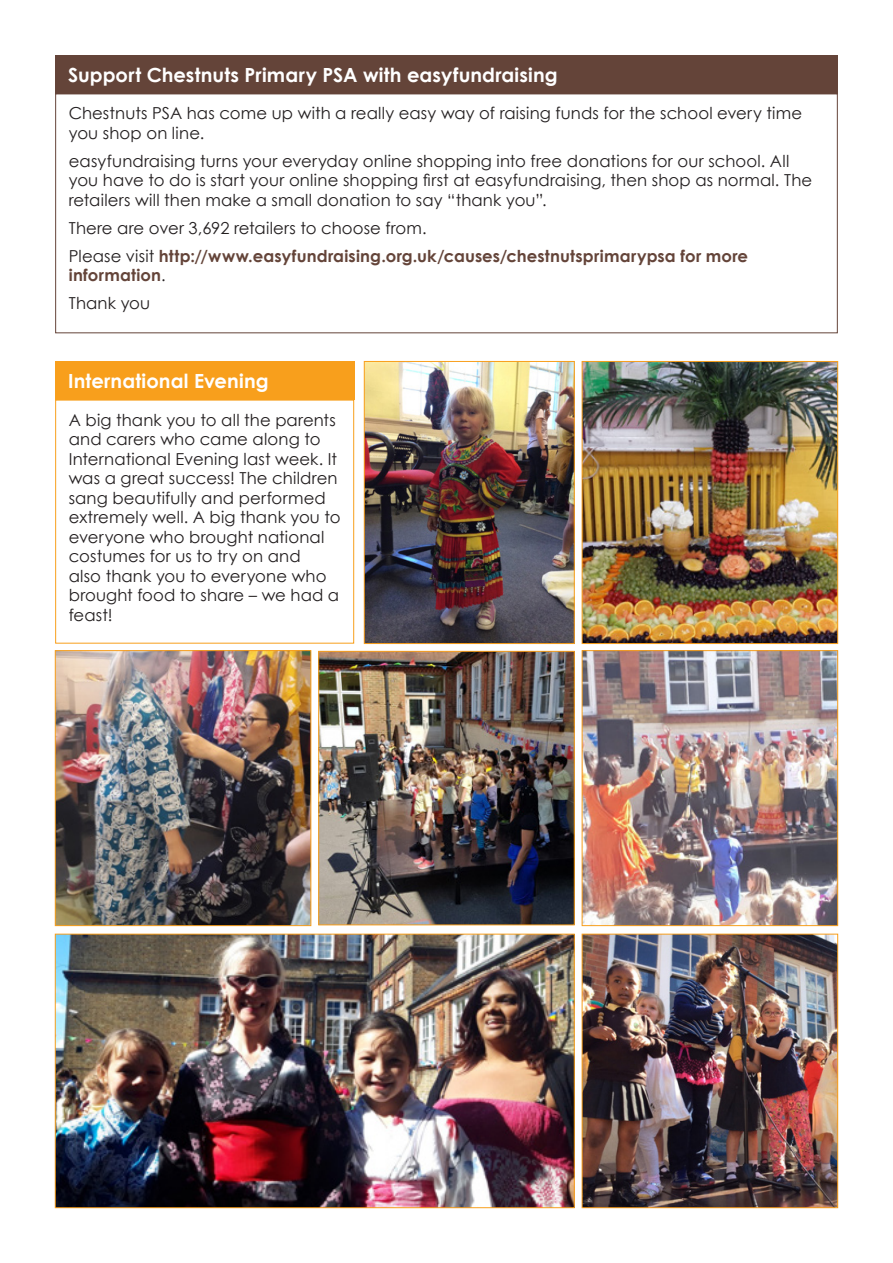
<style>
.page{position:relative;width:893px;height:1263px;background:#fff}
.page>*{position:absolute;margin:0;border:0;box-sizing:border-box;transform-origin:0 0}
.Box_header{font:700 19.5px "Century Gothic";letter-spacing:.005em;color:#fff}
.Body_copy{font:16.5px/19.5px "Century Gothic";letter-spacing:.01em;color:#231f20}
.Body_copy-2{font:700 16.5px/19.5px "Century Gothic";letter-spacing:.01em;color:#644439}
.s1{font-weight:400;color:#231f20}
</style>
<div class="page">
<div style="left:55px;top:55px;width:783px;height:39px;background:#644439"></div>
<div style="left:55px;top:361px;width:299px;height:39px;background:#f89f1c"></div>
<div style="left:55px;top:400px;width:299px;height:243px;border:1px solid #f89f1c"></div>
<img style="left:584px;top:363px;width:252px;height:279px">
<div style="left:582px;top:361px;width:256px;height:283px;border:1px solid #f89f1c"></div>
<img style="left:366px;top:363px;width:207px;height:279px">
<div style="left:364px;top:361px;width:211px;height:283px;border:1px solid #f89f1c"></div>
<img style="left:57px;top:652px;width:252px;height:272px">
<div style="left:55px;top:650px;width:256px;height:276px;border:1px solid #f89f1c"></div>
<img style="left:584px;top:652px;width:252px;height:272px">
<div style="left:582px;top:650px;width:256px;height:276px;border:1px solid #f89f1c"></div>
<img style="left:57px;top:936px;width:516px;height:270px">
<div style="left:55px;top:934px;width:520px;height:274px;border:1px solid #f89f1c"></div>
<img style="left:320px;top:653px;width:253px;height:270px">
<div style="left:318px;top:651px;width:257px;height:274px;border:1px solid #f89f1c"></div>
<img style="left:584px;top:936px;width:252px;height:270px">
<div style="left:582px;top:934px;width:256px;height:274px;border:1px solid #f89f1c"></div>
<p class="Box_header" style="left:68px;top:62px;width:491px">Support Chestnuts Primary PSA with easyfundraising</p>
<p class="Body_copy" style="left:69px;top:103px;width:735px">Chestnuts PSA has come up with a really easy way of raising funds for the school every time you shop on line.</p>
<p class="Body_copy" style="left:69px;top:151px;width:745px">easyfundraising turns your everyday online shopping into free donations for our school. All you have to do is start your online shopping first at easyfundraising, then shop as normal. The retailers will then make a small donation to say “thank you”.</p>
<p class="Body_copy" style="left:69px;top:218px;width:359px">There are over 3,692 retailers to choose from.</p>
<p class="Body_copy-2" style="left:69px;top:246px;width:681px"><span class="s1">Please visit</span> http://www.easyfundraising.org.uk/causes/chestnutsprimarypsa for more information<span class="s1">.</span></p>
<p class="Body_copy" style="left:69px;top:293px;width:83px">Thank you</p>
<p class="Box_header" style="left:68px;top:369px;width:202px">International Evening</p>
<p class="Body_copy" style="left:69px;top:410px;width:273px">A big thank you to all the parents and carers who came along to<br>International Evening last week. It was a great success! The children sang beautifully and performed extremely well. A big thank you to everyone who brought national costumes for us to try on and<br>also thank you to everyone who brought food to share – we had a feast!</p>
</div>
